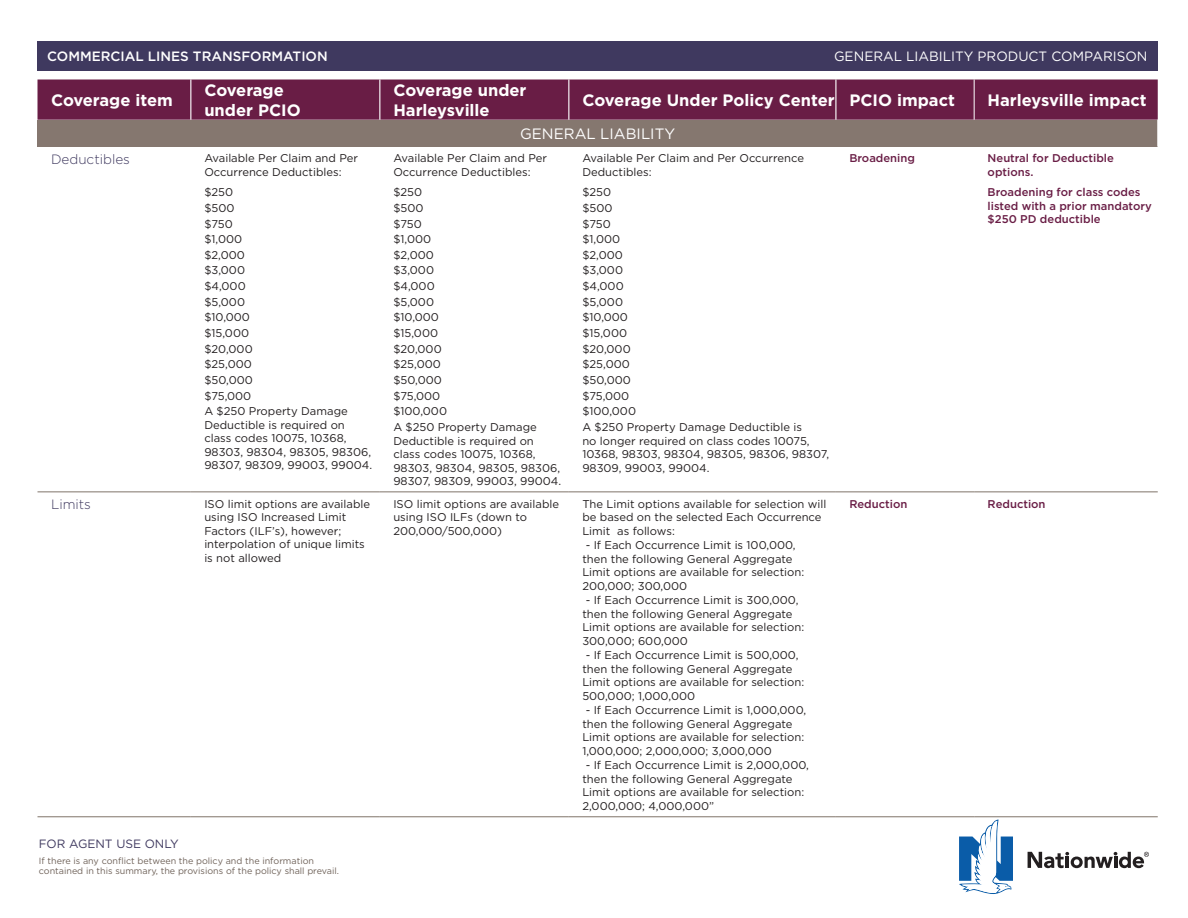
<style>
.page{position:relative;width:1188px;height:918px;background:#fff}
.page>*{position:absolute;margin:0;border:0;box-sizing:border-box;transform-origin:0 0}
.t1{font:700 16.5px/19.8px "Gotham";color:#fff}
.t2{font:15px "Gotham";color:#fff}
.small_italics{font:13.5px "Gotham";color:#fff}
.Impact_details{font:500 13.5px "Gotham";color:#fff}
.Coverage_Item{font:300 13.5px "Gotham";color:#3f395f}
.t3{font:12px "Gotham";color:#3f395f}
.Coverage_Details{font:11.25px/13.5px "Gotham";color:#231f20}
.Impact_details-2{font:500 11.25px/13.5px "Gotham";color:#691d45}
.t4{font:9px/10.8px "Gotham";color:#6f6259}
</style>
<div class="page">
<div style="left:38px;top:80px;width:1120px;height:40px;background:#691d45"></div>
<div style="left:38px;top:120px;width:1120px;height:27px;background:#85776f"></div>
<hr style="left:190px;top:79px;width:1px;height:41px;background:#fff">
<hr style="left:379px;top:79px;width:1px;height:41px;background:#fff">
<hr style="left:568px;top:79px;width:1px;height:41px;background:#fff">
<hr style="left:835px;top:79px;width:1px;height:41px;background:#fff">
<hr style="left:38px;top:491px;width:153px;height:1px;background:#8e837a">
<hr style="left:191px;top:491px;width:189px;height:1px;background:#8e837a">
<hr style="left:380px;top:491px;width:189px;height:1px;background:#8e837a">
<hr style="left:569px;top:491px;width:267px;height:1px;background:#8e837a">
<hr style="left:836px;top:491px;width:138px;height:1px;background:#8e837a">
<hr style="left:974px;top:491px;width:184px;height:1px;background:#8e837a">
<hr style="left:38px;top:816px;width:153px;height:1px;background:#8e837a">
<hr style="left:191px;top:816px;width:189px;height:1px;background:#8e837a">
<hr style="left:380px;top:816px;width:189px;height:1px;background:#8e837a">
<hr style="left:569px;top:816px;width:267px;height:1px;background:#8e837a">
<hr style="left:836px;top:816px;width:138px;height:1px;background:#8e837a">
<hr style="left:974px;top:816px;width:184px;height:1px;background:#8e837a">
<hr style="left:974px;top:79px;width:1px;height:41px;background:#fff">
<svg style="left:1157px;top:120px;width:1px;height:27px"></svg>
<div style="left:38px;top:41px;width:1120px;height:29px;background:#3f395f"></div>
<svg style="left:1028px;top:852px;width:121px;height:16px"></svg>
<svg style="left:959px;top:820px;width:54px;height:74px"></svg>
<p class="Impact_details" style="left:47px;top:48px;width:282px">COMMERCIAL LINES TRANSFORMATION</p>
<p class="small_italics" style="left:834px;top:48px;width:315px">GENERAL LIABILITY PRODUCT COMPARISON</p>
<p class="t1" style="left:51px;top:90px;width:123px">Coverage item</p>
<p class="t1" style="left:204px;top:80px;width:98px">Coverage under PCIO</p>
<p class="t1" style="left:393px;top:80px;width:135px">Coverage under<br>Harleysville</p>
<p class="t1" style="left:582px;top:90px;width:254px">Coverage Under Policy Center</p>
<p class="t1" style="left:849px;top:90px;width:107px">PCIO impact</p>
<p class="t1" style="left:988px;top:90px;width:161px">Harleysville impact</p>
<p class="t2" style="left:520px;top:124px;width:156px">GENERAL LIABILITY</p>
<p class="Coverage_Item" style="left:51px;top:151px;width:80px">Deductibles</p>
<p class="Coverage_Details" style="left:204px;top:151px;width:155px">Available Per Claim and Per<br>Occurrence Deductibles:</p>
<p class="Coverage_Details" style="left:204px;top:185px;width:30px">$250</p>
<p class="Coverage_Details" style="left:204px;top:201px;width:32px">$500</p>
<p class="Coverage_Details" style="left:204px;top:217px;width:30px">$750</p>
<p class="Coverage_Details" style="left:204px;top:232px;width:39px">$1,000</p>
<p class="Coverage_Details" style="left:204px;top:248px;width:42px">$2,000</p>
<p class="Coverage_Details" style="left:204px;top:264px;width:42px">$3,000</p>
<p class="Coverage_Details" style="left:204px;top:279px;width:43px">$4,000</p>
<p class="Coverage_Details" style="left:204px;top:295px;width:42px">$5,000</p>
<p class="Coverage_Details" style="left:204px;top:311px;width:47px">$10,000</p>
<p class="Coverage_Details" style="left:204px;top:326px;width:46px">$15,000</p>
<p class="Coverage_Details" style="left:204px;top:342px;width:50px">$20,000</p>
<p class="Coverage_Details" style="left:204px;top:357px;width:49px">$25,000</p>
<p class="Coverage_Details" style="left:204px;top:373px;width:50px">$50,000</p>
<p class="Coverage_Details" style="left:204px;top:389px;width:49px">$75,000</p>
<p class="Coverage_Details" style="left:204px;top:404px;width:169px">A $250 Property Damage<br>Deductible is required on class codes 10075, 10368,<br>98303, 98304, 98305, 98306,<br>98307, 98309, 99003, 99004.</p>
<p class="Impact_details-2" style="left:849px;top:152px;width:67px">Broadening</p>
<p class="Impact_details-2" style="left:988px;top:152px;width:128px">Neutral for Deductible options.</p>
<p class="Impact_details-2" style="left:988px;top:185px;width:166px">Broadening for class codes listed with a prior mandatory $250 PD deductible</p>
<p class="Coverage_Details" style="left:393px;top:151px;width:155px">Available Per Claim and Per<br>Occurrence Deductibles:</p>
<p class="Coverage_Details" style="left:393px;top:185px;width:30px">$250</p>
<p class="Coverage_Details" style="left:393px;top:201px;width:32px">$500</p>
<p class="Coverage_Details" style="left:393px;top:217px;width:30px">$750</p>
<p class="Coverage_Details" style="left:393px;top:232px;width:39px">$1,000</p>
<p class="Coverage_Details" style="left:393px;top:248px;width:42px">$2,000</p>
<p class="Coverage_Details" style="left:393px;top:264px;width:42px">$3,000</p>
<p class="Coverage_Details" style="left:393px;top:279px;width:43px">$4,000</p>
<p class="Coverage_Details" style="left:393px;top:295px;width:42px">$5,000</p>
<p class="Coverage_Details" style="left:393px;top:311px;width:47px">$10,000</p>
<p class="Coverage_Details" style="left:393px;top:326px;width:46px">$15,000</p>
<p class="Coverage_Details" style="left:393px;top:342px;width:50px">$20,000</p>
<p class="Coverage_Details" style="left:393px;top:357px;width:49px">$25,000</p>
<p class="Coverage_Details" style="left:393px;top:373px;width:50px">$50,000</p>
<p class="Coverage_Details" style="left:393px;top:389px;width:49px">$75,000</p>
<p class="Coverage_Details" style="left:393px;top:404px;width:55px">$100,000</p>
<p class="Coverage_Details" style="left:393px;top:420px;width:169px">A $250 Property Damage<br>Deductible is required on class codes 10075, 10368,<br>98303, 98304, 98305, 98306,<br>98307, 98309, 99003, 99004.</p>
<p class="Coverage_Details" style="left:582px;top:151px;width:223px">Available Per Claim and Per Occurrence<br>Deductibles:</p>
<p class="Coverage_Details" style="left:582px;top:185px;width:30px">$250</p>
<p class="Coverage_Details" style="left:582px;top:201px;width:32px">$500</p>
<p class="Coverage_Details" style="left:582px;top:217px;width:30px">$750</p>
<p class="Coverage_Details" style="left:582px;top:232px;width:39px">$1,000</p>
<p class="Coverage_Details" style="left:582px;top:248px;width:42px">$2,000</p>
<p class="Coverage_Details" style="left:582px;top:264px;width:42px">$3,000</p>
<p class="Coverage_Details" style="left:582px;top:279px;width:43px">$4,000</p>
<p class="Coverage_Details" style="left:582px;top:295px;width:42px">$5,000</p>
<p class="Coverage_Details" style="left:582px;top:311px;width:47px">$10,000</p>
<p class="Coverage_Details" style="left:582px;top:326px;width:46px">$15,000</p>
<p class="Coverage_Details" style="left:582px;top:342px;width:50px">$20,000</p>
<p class="Coverage_Details" style="left:582px;top:357px;width:49px">$25,000</p>
<p class="Coverage_Details" style="left:582px;top:373px;width:50px">$50,000</p>
<p class="Coverage_Details" style="left:582px;top:389px;width:49px">$75,000</p>
<p class="Coverage_Details" style="left:582px;top:404px;width:55px">$100,000</p>
<p class="Coverage_Details" style="left:582px;top:420px;width:248px">A $250 Property Damage Deductible is<br>no longer required on class codes 10075, 10368, 98303, 98304, 98305, 98306, 98307, 98309, 99003, 99004.</p>
<p class="Coverage_Item" style="left:51px;top:496px;width:42px">Limits</p>
<p class="Coverage_Details" style="left:204px;top:497px;width:167px">ISO limit options are available using ISO Increased Limit<br>Factors (ILF’s), however; interpolation of unique limits is not allowed</p>
<p class="Coverage_Details" style="left:393px;top:497px;width:167px">ISO limit options are available using ISO ILFs (down to<br>200,000/500,000)</p>
<p class="Coverage_Details" style="left:582px;top:497px;width:246px">The Limit options available for selection will be based on the selected Each Occurrence<br>Limit as follows:</p>
<p class="Coverage_Details" style="left:582px;top:538px;width:223px;text-indent:3px">- If Each Occurrence Limit is 100,000, then the following General Aggregate Limit options are available for selection:<br>200,000; 300,000</p>
<p class="Coverage_Details" style="left:582px;top:593px;width:223px;text-indent:3px">- If Each Occurrence Limit is 300,000, then the following General Aggregate Limit options are available for selection:<br>300,000; 600,000</p>
<p class="Coverage_Details" style="left:582px;top:648px;width:223px;text-indent:3px">- If Each Occurrence Limit is 500,000, then the following General Aggregate Limit options are available for selection:<br>500,000; 1,000,000</p>
<p class="Coverage_Details" style="left:582px;top:703px;width:225px;text-indent:3px">- If Each Occurrence Limit is 1,000,000, then the following General Aggregate Limit options are available for selection:<br>1,000,000; 2,000,000; 3,000,000</p>
<p class="Coverage_Details" style="left:582px;top:759px;width:228px;text-indent:3px">- If Each Occurrence Limit is 2,000,000, then the following General Aggregate Limit options are available for selection:<br>2,000,000; 4,000,000”</p>
<p class="t3" style="left:39px;top:836px;width:142px">FOR AGENT USE ONLY</p>
<p class="t4" style="left:39px;top:855px;width:302px">If there is any conflict between the policy and the information contained in this summary, the provisions of the policy shall prevail.</p>
<p class="Impact_details-2" style="left:849px;top:497px;width:59px">Reduction</p>
<p class="Impact_details-2" style="left:988px;top:497px;width:59px">Reduction</p>
</div>
